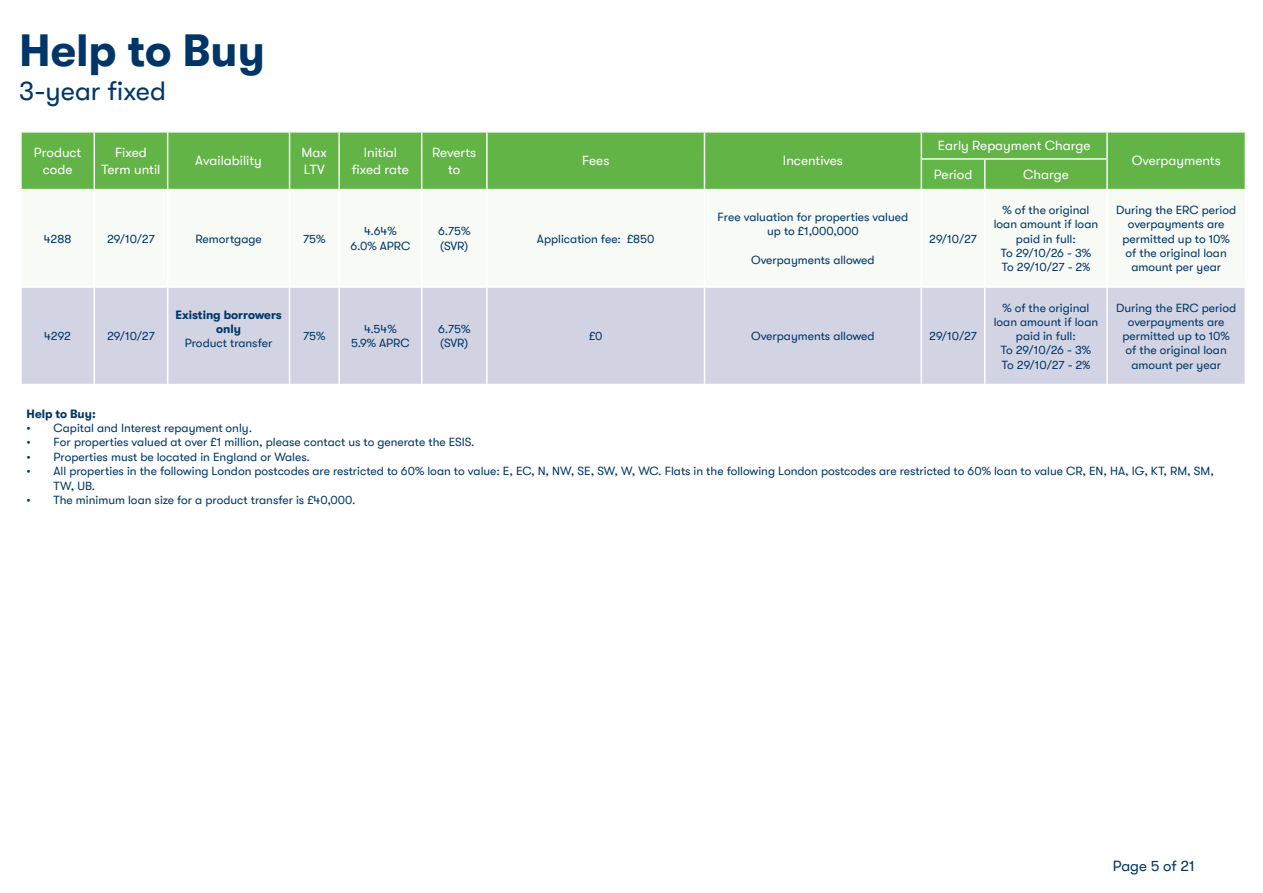
<style>
.page{position:relative;width:1263px;height:893px;background:#fff}
.page>*{position:absolute;margin:0;border:0;box-sizing:border-box;transform-origin:0 0}
.Main_Header{font:700 45px "GT Walsheim";color:#003667}
.Product_Header{font:27px "GT Walsheim";color:#003667}
.t1{font:15px "GT Walsheim";color:#003667}
.Table_header_text{font:13.5px/16.2px "GT Walsheim";color:#fff;text-align:center}
.Table_body_text{font:12px/14.2px "GT Walsheim";color:#003667;text-align:center}
.Table_body_text-2{font:700 12px/14.2px "GT Walsheim";color:#003667;text-align:center}
</style>
<div class="page">
<div style="left:22px;top:133px;width:1223px;height:56px;background:#62b446"></div>
<div style="left:921px;top:159px;width:64px;height:31px;background:#62b647"></div>
<div style="left:985px;top:159px;width:122px;height:31px;background:#63b445"></div>
<div style="left:22px;top:288px;width:1223px;height:96px;background:#d2d4e3"></div>
<div style="left:290px;top:288px;width:196px;height:96px;background:#d2d3e2"></div>
<div style="left:487px;top:287px;width:217px;height:98px;background:#d2d3e2"></div>
<hr style="left:94px;top:288px;width:1px;height:96px;background:#fff">
<hr style="left:20px;top:131px;width:74px;height:2px;background:#f8fcf7">
<hr style="left:20px;top:133px;width:2px;height:26px;background:#f8fcf7">
<hr style="left:94px;top:131px;width:74px;height:2px;background:#f8fcf7">
<svg style="left:94px;top:133px;width:1px;height:26px"></svg>
<hr style="left:168px;top:131px;width:122px;height:2px;background:#f8fcf7">
<svg style="left:167px;top:133px;width:1px;height:26px"></svg>
<hr style="left:290px;top:131px;width:49px;height:2px;background:#f8fcf7">
<svg style="left:289px;top:133px;width:1px;height:26px"></svg>
<hr style="left:339px;top:131px;width:83px;height:2px;background:#f8fcf7">
<hr style="left:338px;top:133px;width:2px;height:26px;background:#f8fcf7">
<hr style="left:20px;top:159px;width:2px;height:30px;background:#f8fcf7">
<hr style="left:94px;top:159px;width:1px;height:30px;background:#f8fcf7">
<hr style="left:167px;top:159px;width:1px;height:30px;background:#f8fcf7">
<hr style="left:289px;top:159px;width:1px;height:30px;background:#f8fcf7">
<hr style="left:338px;top:159px;width:2px;height:30px;background:#f8fcf7">
<hr style="left:20px;top:189px;width:74px;height:1px;background:#f8fcf7">
<hr style="left:94px;top:189px;width:74px;height:1px;background:#f8fcf7">
<hr style="left:168px;top:189px;width:122px;height:1px;background:#f8fcf7">
<hr style="left:290px;top:189px;width:49px;height:1px;background:#f8fcf7">
<hr style="left:339px;top:189px;width:83px;height:1px;background:#f8fcf7">
<hr style="left:422px;top:131px;width:65px;height:2px;background:#f8fcf7">
<svg style="left:421px;top:133px;width:1px;height:26px"></svg>
<hr style="left:487px;top:131px;width:217px;height:2px;background:#f8fcf7">
<hr style="left:486px;top:133px;width:2px;height:26px;background:#f8fcf7">
<hr style="left:704px;top:131px;width:217px;height:2px;background:#f8fcf7">
<svg style="left:704px;top:133px;width:1px;height:26px"></svg>
<hr style="left:421px;top:159px;width:1px;height:30px;background:#f8fcf7">
<hr style="left:486px;top:159px;width:2px;height:30px;background:#f8fcf7">
<hr style="left:704px;top:159px;width:1px;height:30px;background:#f8fcf7">
<hr style="left:422px;top:189px;width:65px;height:1px;background:#f8fcf7">
<hr style="left:487px;top:189px;width:217px;height:1px;background:#f8fcf7">
<hr style="left:704px;top:189px;width:217px;height:1px;background:#f8fcf7">
<hr style="left:921px;top:131px;width:64px;height:2px;background:#f8fcf7">
<hr style="left:985px;top:131px;width:122px;height:2px;background:#f8fcf7">
<hr style="left:1107px;top:131px;width:139px;height:2px;background:#f8fcf7">
<hr style="left:1106px;top:133px;width:2px;height:25px;background:#f8fcf7">
<hr style="left:1245px;top:159px;width:1px;height:30px;background:#f8fcf7">
<hr style="left:1107px;top:189px;width:139px;height:1px;background:#f8fcf7">
<hr style="left:921px;top:158px;width:64px;height:2px;background:#f8fcf7">
<svg style="left:921px;top:133px;width:1px;height:56px"></svg>
<hr style="left:985px;top:158px;width:123px;height:2px;background:#f8fcf7">
<svg style="left:984px;top:160px;width:1px;height:29px"></svg>
<hr style="left:1106px;top:160px;width:2px;height:29px;background:#f8fcf7">
<hr style="left:921px;top:189px;width:64px;height:1px;background:#f8fcf7">
<hr style="left:985px;top:189px;width:122px;height:1px;background:#f8fcf7">
<hr style="left:984px;top:288px;width:1px;height:96px;background:#fff">
<hr style="left:487px;top:384px;width:217px;height:1px;background:#fff">
<hr style="left:704px;top:288px;width:1px;height:96px;background:#fff">
<hr style="left:921px;top:288px;width:1px;height:96px;background:#fff">
<hr style="left:1106px;top:288px;width:2px;height:96px;background:#fff">
<hr style="left:421px;top:288px;width:1px;height:96px;background:#fff">
<hr style="left:486px;top:288px;width:2px;height:96px;background:#fff">
<hr style="left:487px;top:286px;width:217px;height:2px;background:#fff">
<hr style="left:338px;top:288px;width:2px;height:96px;background:#fff">
<hr style="left:167px;top:288px;width:1px;height:96px;background:#fff">
<hr style="left:289px;top:288px;width:1px;height:96px;background:#fff">
<p class="Main_Header" style="left:19px;top:25px;width:247px">Help to Buy</p>
<p class="Product_Header" style="left:19px;top:76px;width:148px">3-year fixed</p>
<p class="Table_header_text" style="left:34px;top:145px;width:49px">Product code</p>
<p class="Table_header_text" style="left:102px;top:145px;width:60px">Fixed<br>Term until</p>
<p class="Table_header_text" style="left:195px;top:153px;width:68px">Availability</p>
<p class="Table_header_text" style="left:302px;top:145px;width:27px;text-align:left">Max<br>LTV</p>
<p class="Table_header_text" style="left:364px;top:145px;width:35px">Initial</p>
<p class="Table_header_text" style="left:352px;top:161px;width:59px">fixed rate</p>
<p class="Table_body_text" style="left:44px;top:231px;width:29px">4288</p>
<p class="Table_body_text" style="left:107px;top:231px;width:49px">29/10/27</p>
<p class="Table_body_text" style="left:195px;top:231px;width:68px">Remortgage</p>
<p class="Table_body_text" style="left:303px;top:231px;width:24px">75%</p>
<p class="Table_body_text" style="left:44px;top:329px;width:28px">4292</p>
<p class="Table_body_text" style="left:107px;top:329px;width:49px">29/10/27</p>
<p class="Table_body_text-2" style="left:175px;top:307px;width:108px">Existing borrowers only</p>
<p class="Table_body_text" style="left:185px;top:336px;width:89px">Product transfer</p>
<p class="Table_body_text" style="left:303px;top:329px;width:24px">75%</p>
<p class="Table_body_text" style="left:364px;top:224px;width:34px">4.64%</p>
<p class="Table_body_text" style="left:350px;top:238px;width:61px">6.0% APRC</p>
<p class="Table_body_text" style="left:364px;top:322px;width:34px">4.54%</p>
<p class="Table_body_text" style="left:351px;top:336px;width:60px">5.9% APRC</p>
<p class="Table_header_text" style="left:432px;top:145px;width:46px">Reverts to</p>
<p class="Table_header_text" style="left:582px;top:153px;width:29px">Fees</p>
<p class="Table_header_text" style="left:783px;top:153px;width:61px">Incentives</p>
<p class="Table_body_text" style="left:438px;top:224px;width:34px;text-align:left">6.75% (SVR)</p>
<p class="Table_body_text" style="left:537px;top:231px;width:119px">Application fee: £850</p>
<p class="Table_body_text" style="left:717px;top:210px;width:192px">Free valuation for properties valued up to £1,000,000</p>
<p class="Table_body_text" style="left:751px;top:253px;width:125px">Overpayments allowed</p>
<p class="Table_header_text" style="left:938px;top:137px;width:154px">Early Repayment Charge</p>
<p class="Table_header_text" style="left:934px;top:166px;width:40px">Period</p>
<p class="Table_header_text" style="left:1023px;top:166px;width:47px">Charge</p>
<p class="Table_body_text" style="left:929px;top:231px;width:49px">29/10/27</p>
<p class="Table_body_text" style="left:994px;top:203px;width:106px">% of the original loan amount if loan paid in full:</p>
<p class="Table_body_text" style="left:1001px;top:246px;width:92px">To 29/10/26 - 3%</p>
<p class="Table_body_text" style="left:1002px;top:260px;width:90px">To 29/10/27 - 2%</p>
<p class="Table_body_text" style="left:438px;top:322px;width:34px;text-align:left">6.75% (SVR)</p>
<p class="Table_body_text" style="left:589px;top:329px;width:15px">£0</p>
<p class="Table_body_text" style="left:751px;top:329px;width:125px">Overpayments allowed</p>
<p class="Table_body_text" style="left:929px;top:329px;width:49px">29/10/27</p>
<p class="Table_body_text" style="left:994px;top:300px;width:106px">% of the original loan amount if loan paid in full:</p>
<p class="Table_body_text" style="left:1001px;top:343px;width:92px">To 29/10/26 - 3%</p>
<p class="Table_body_text" style="left:1002px;top:357px;width:90px">To 29/10/27 - 2%</p>
<p class="Table_header_text" style="left:1132px;top:153px;width:91px">Overpayments</p>
<p class="Table_body_text" style="left:1116px;top:203px;width:121px">During the ERC period</p>
<p class="Table_body_text" style="left:1128px;top:217px;width:98px">overpayments are</p>
<p class="Table_body_text" style="left:1122px;top:231px;width:109px">permitted up to 10% of the original loan amount per year</p>
<p class="Table_body_text" style="left:1116px;top:300px;width:121px">During the ERC period</p>
<p class="Table_body_text" style="left:1128px;top:315px;width:98px">overpayments are</p>
<p class="Table_body_text" style="left:1122px;top:329px;width:109px">permitted up to 10% of the original loan amount per year</p>
<p class="Table_body_text-2" style="left:27px;top:406px;width:71px">Help to Buy:</p>
<p class="Table_body_text" style="left:27px;top:421px;width:227px">• Capital and Interest repayment only.</p>
<p class="Table_body_text" style="left:27px;top:435px;width:450px">• For properties valued at over £1 million, please contact us to generate the ESIS.</p>
<p class="Table_body_text" style="left:27px;top:450px;width:285px">• Properties must be located in England or Wales.</p>
<p class="Table_body_text" style="left:54px;top:464px;width:1162px;text-align:left;text-indent:-27px">• All properties in the following London postcodes are restricted to 60% loan to value: E, EC, N, NW, SE, SW, W, WC. Flats in the following London postcodes are restricted to 60% loan to value CR, EN, HA, IG, KT, RM, SM,<br>TW, UB.</p>
<p class="Table_body_text" style="left:27px;top:493px;width:331px">• The minimum loan size for a product transfer is £40,000.</p>
<p class="t1" style="left:1113px;top:857px;width:83px">Page 5 of 21</p>
</div>
